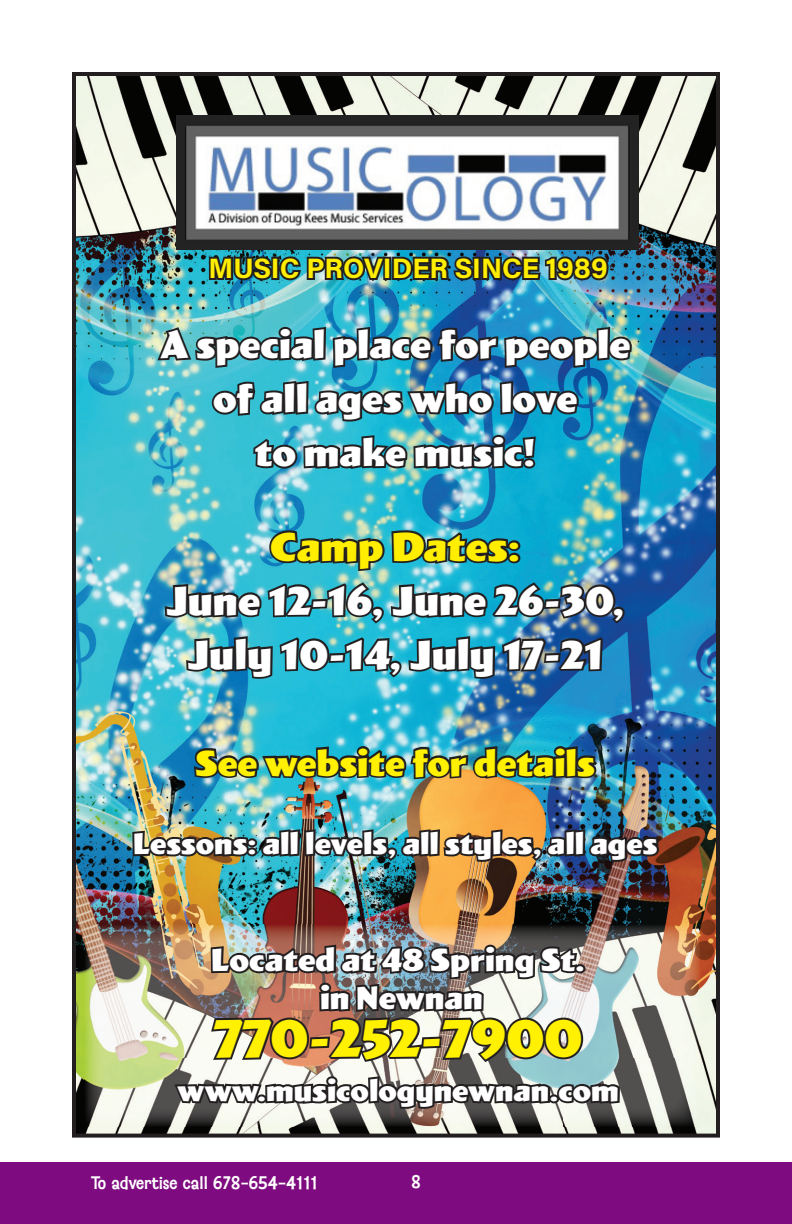
<style>
.page{position:relative;width:792px;height:1224px;background:#fff}
.page>*{position:absolute;margin:0;border:0;box-sizing:border-box;transform-origin:0 0}
.t1{font:700 50px "Wigwag";color:#fff101}
.t2{font:700 38px/54px "Wigwag";color:#fff;text-align:center}
.t3{font:700 36px/54px "Wigwag";color:#fff;text-align:center}
.t4{font:700 34px "Wigwag";color:#fff101}
.t5{font:700 30px/38px "Wigwag";color:#fff;text-align:center}
.t6{font:700 28px "Wigwag";color:#fff}
.t7{font:700 28px "Acumin Pro";color:#ffee01}
.t8{font:16px "Baileywick JF Gothic";color:#fff}
.s1{color:#ffee01}
</style>
<div class="page">
<div style="left:0;top:1162px;width:792px;height:62px;background:#7e0b80"></div>
<img style="left:77px;top:77px;width:638px;height:1056px">
<div style="left:72px;top:72px;width:648px;height:1066px;border:4px solid #231f20"></div>
<img style="left:154px;top:117px;width:480px;height:565px">
<img style="left:85px;top:924px;width:615px;height:202px">
<img style="left:130px;top:733px;width:531px;height:405px">
<p class="t7" style="left:209px;top:249px;width:401px">MUSIC PROVIDER SINCE 1989</p>
<p class="t3" style="left:160px;top:318px;width:472px">A special place for people of all ages who love<br>to make music!</p>
<p class="t2" style="left:166px;top:520px;width:460px"><span class="s1">Camp Dates:<br></span>June 12-16, June 26-30,<br>July 10-14, July 17-21</p>
<p class="t4" style="left:196px;top:742px;width:401px">See website for details</p>
<p class="t6" style="left:133px;top:826px;width:526px">Lessons: all levels, all styles, all ages</p>
<p class="t5" style="left:211px;top:941px;width:375px">Located at 48 Spring St. in Newnan</p>
<p class="t1" style="left:214px;top:1007px;width:370px">770-252-7900</p>
<p class="t6" style="left:177px;top:1073px;width:443px">www.musicologynewnan.com</p>
<p class="t8" style="left:91px;top:1172px;width:229px">To advertise call 678-654-4111</p>
<p class="t8" style="left:411px;top:1171px;width:11px">8</p>
</div>
